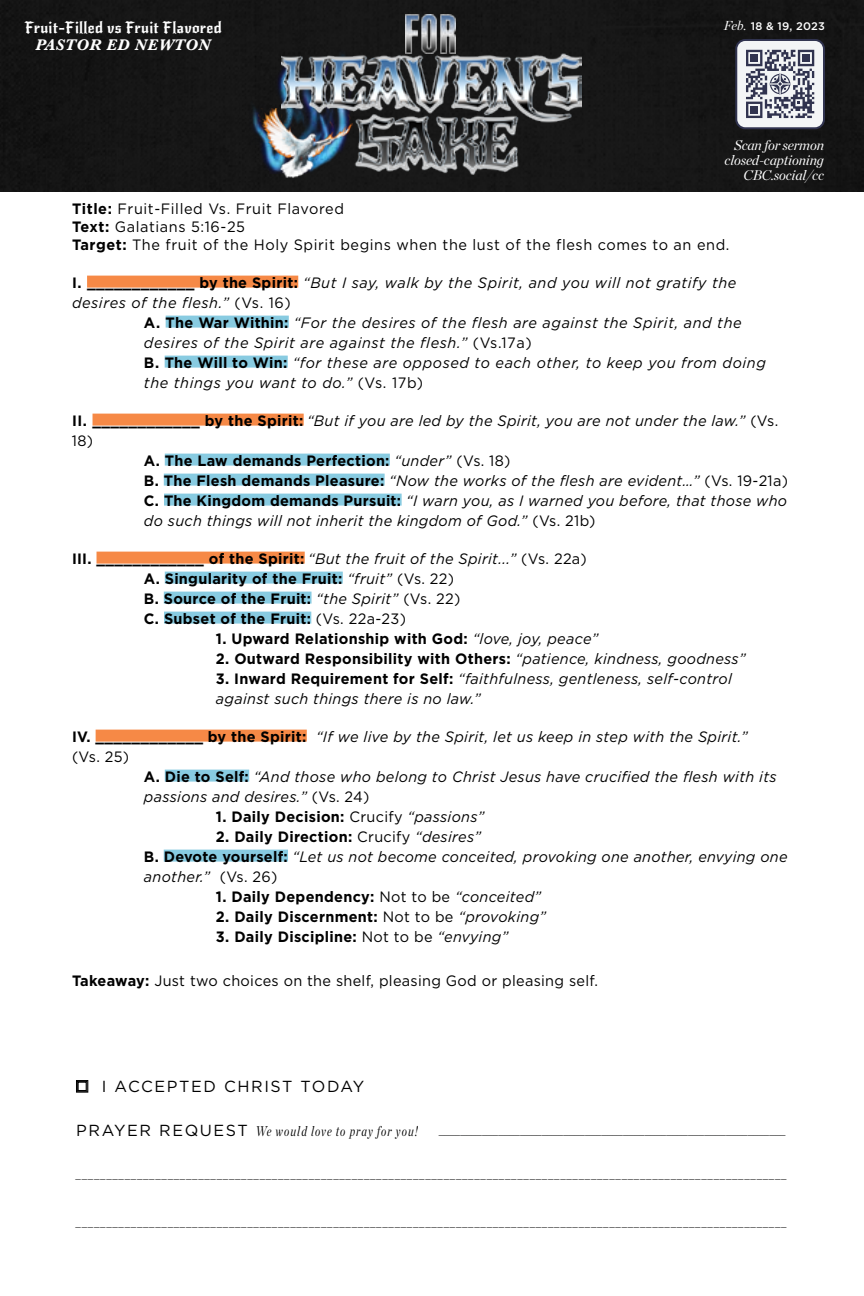
<style>
.page{position:relative;width:864px;height:1296px;background:#fff}
.page>*{position:absolute;margin:0;border:0;box-sizing:border-box;transform-origin:0 0}
.t1{font:italic 16px "Chronicle Display";color:#000101;scale:.77 1}
.t2{font:16px "Gotham HTF";letter-spacing:.1em;color:#000}
.t3{font:italic 700 16px "Baskerville";letter-spacing:.04em;color:#fff}
.t4{font:15.6px "New Rocker";letter-spacing:.02em;color:#fff}
.t5{font:italic 15px/20px "Gotham";letter-spacing:.02em;color:#000}
.t6{font:700 15px/20px "Gotham";letter-spacing:.02em;color:#000}
.t7{font:italic 15px "Gotham";letter-spacing:.04em;color:#000}
.t8{font:15px/18px "Gotham";letter-spacing:.04em;color:#000}
.t9{font:15px "Gotham";letter-spacing:.02em;color:#000}
.t10{font:italic 14px/15px "Chronicle Display";letter-spacing:-.01em;color:#fff;text-align:right}
.t11{font:italic 14px "Chronicle Display";letter-spacing:.095em;color:#000101;scale:.77 1}
.t12{font:500 11px "Gotham";letter-spacing:.02em;color:#fff}
.s1{font-family:"Chronicle Display";font-weight:400;font-style:italic;font-size:13px}
.s2{font-weight:700}
.s3{font-weight:700;font-style:normal}
.s4{font-style:normal}
.s5{font-weight:400;font-style:italic}
.s6{font-weight:400}
.s7{font-family:"Gotham HTF";font-style:normal;font-size:16px;color:#000}
</style>
<div class="page">
<div style="left:0;top:0;width:864px;height:192px;background:#161616"></div>
<div style="left:736px;top:40px;width:88px;height:88px;background:#f3f5f6;border-radius:9px"></div>
<div style="left:735px;top:39px;width:90px;height:90px;border:2px solid #30334f;border-radius:9px"></div>
<svg style="left:746px;top:50px;width:68px;height:68px"></svg>
<svg style="left:76px;top:1080px;width:12px;height:12px"></svg>
<div style="left:77px;top:1081px;width:10px;height:10px;border:1px solid #000"></div>
<div style="left:78px;top:1082px;width:8px;height:9px;border:1px solid #000"></div>
<div style="left:87px;top:276px;width:211px;height:12px;background:#f68946"></div>
<div style="left:166px;top:316px;width:123px;height:12px;background:#88cbe1"></div>
<div style="left:165px;top:356px;width:123px;height:12px;background:#88cbe1"></div>
<div style="left:93px;top:414px;width:211px;height:12px;background:#f68946"></div>
<div style="left:165px;top:454px;width:225px;height:12px;background:#88cbe1"></div>
<div style="left:164px;top:474px;width:221px;height:12px;background:#88cbe1"></div>
<div style="left:164px;top:494px;width:238px;height:12px;background:#88cbe1"></div>
<div style="left:97px;top:552px;width:208px;height:12px;background:#f68946"></div>
<div style="left:165px;top:572px;width:178px;height:12px;background:#88cbe1"></div>
<div style="left:164px;top:592px;width:148px;height:12px;background:#88cbe1"></div>
<div style="left:164px;top:612px;width:147px;height:12px;background:#88cbe1"></div>
<div style="left:96px;top:730px;width:211px;height:12px;background:#f68946"></div>
<div style="left:165px;top:770px;width:84px;height:12px;background:#88cbe1"></div>
<div style="left:164px;top:850px;width:124px;height:12px;background:#88cbe1"></div>
<div style="left:249px;top:45px;width:113px;height:128px;background:#161616"></div>
<img style="left:281px;top:51px;width:301px;height:128px">
<img style="left:405px;top:14px;width:51px;height:39px">
<img style="left:252px;top:108px;width:106px;height:84px">
<p class="t4" style="left:25px;top:19px;width:199px">Fruit-Filled vs Fruit Flavored</p>
<p class="t12" style="left:724px;top:19px;width:103px"><span class="s1">Feb.</span> 18 &amp; 19, 2023</p>
<p class="t3" style="left:35px;top:34px;width:177px">PASTOR ED NEWTON</p>
<p class="t10" style="left:725px;top:136px;width:101px">Scan for sermon closed-captioning<br>CBC.social/cc</p>
<p class="t8" style="left:72px;top:199px;width:659px"><span class="s2">Title:</span> Fruit-Filled Vs. Fruit Flavored<br><span class="s2">Text:</span> Galatians 5:16-25<br><span class="s2">Target:</span> The fruit of the Holy Spirit begins when the lust of the flesh comes to an end.</p>
<p class="t7" style="left:72px;top:273px;width:666px"><span class="s3">I. ____________ by the Spirit:</span> “But I say, walk by the Spirit, and you will not gratify the</p>
<p class="t7" style="left:72px;top:293px;width:220px">desires of the flesh.” <span class="s4">(Vs. 16)</span></p>
<p class="t7" style="left:144px;top:313px;width:599px"><span class="s3">A. The War Within:</span> “For the desires of the flesh are against the Spirit, and the</p>
<p class="t7" style="left:144px;top:333px;width:389px">desires of the Spirit are against the flesh.” <span class="s4">(Vs.17a)</span></p>
<p class="t7" style="left:144px;top:353px;width:623px"><span class="s3">B. The Will to Win:</span> “for these are opposed to each other, to keep you from doing</p>
<p class="t7" style="left:144px;top:373px;width:281px">the things you want to do.” <span class="s4">(Vs. 17b)</span></p>
<p class="t5" style="left:72px;top:410px;width:708px"><span class="s3">II. ____________ by the Spirit:</span> “But if you are led by the Spirit, you are not under the law.” <span class="s4">(Vs.</span></p>
<p class="t8" style="left:72px;top:431px;width:23px">18)</p>
<p class="t6" style="left:144px;top:450px;width:368px">A. The Law demands Perfection: <span class="s5">“under”</span> <span class="s6">(Vs. 18)</span></p>
<p class="t5" style="left:144px;top:470px;width:646px"><span class="s3">B. The Flesh demands Pleasure:</span> “Now the works of the flesh are evident…” <span class="s4">(Vs. 19-21a)</span></p>
<p class="t5" style="left:144px;top:490px;width:645px"><span class="s3">C. The Kingdom demands Pursuit:</span> “I warn you, as I warned you before, that those who</p>
<p class="t5" style="left:144px;top:510px;width:453px">do such things will not inherit the kingdom of God.” <span class="s4">(Vs. 21b)</span></p>
<p class="t6" style="left:144px;top:548px;width:444px;text-indent:-72px">III. ____________ of the Spirit: <span class="s5">“But the fruit of the Spirit...”</span> <span class="s6">(Vs. 22a)<br></span>A. Singularity of the Fruit: <span class="s5">“fruit”</span> <span class="s6">(Vs. 22)<br></span>B. Source of the Fruit: <span class="s5">“the Spirit”</span> <span class="s6">(Vs. 22)<br></span>C. Subset of the Fruit: <span class="s6">(Vs. 22a-23)</span></p>
<p class="t6" style="left:216px;top:628px;width:384px">1. Upward Relationship with God: <span class="s5">“love, joy, peace”</span></p>
<p class="t6" style="left:216px;top:648px;width:531px">2. Outward Responsibility with Others: <span class="s5">“patience, kindness, goodness”</span></p>
<p class="t5" style="left:216px;top:668px;width:517px"><span class="s3">3. Inward Requirement for Self:</span> “faithfulness, gentleness, self-control against such things there is no law.”</p>
<p class="t5" style="left:72px;top:726px;width:677px"><span class="s3">IV. ____________ by the Spirit:</span> “If we live by the Spirit, let us keep in step with the Spirit.”</p>
<p class="t8" style="left:72px;top:747px;width:59px">(Vs. 25)</p>
<p class="t5" style="left:144px;top:766px;width:634px"><span class="s3">A. Die to Self:</span> “And those who belong to Christ Jesus have crucified the flesh with its</p>
<p class="t5" style="left:144px;top:786px;width:227px">passions and desires.” <span class="s4">(Vs. 24)</span></p>
<p class="t6" style="left:216px;top:806px;width:270px">1. Daily Decision: <span class="s6">Crucify</span> <span class="s5">“passions”</span></p>
<p class="t5" style="left:144px;top:826px;width:645px;text-indent:72px"><span class="s3">2. Daily Direction:</span> <span class="s4">Crucify</span> “desires”<br><span class="s3">B. Devote yourself:</span> “Let us not become conceited, provoking one another, envying one another.” <span class="s4">(Vs. 26)</span></p>
<p class="t6" style="left:216px;top:886px;width:327px">1. Daily Dependency: <span class="s6">Not to be</span> <span class="s5">“conceited”</span></p>
<p class="t6" style="left:216px;top:906px;width:332px">2. Daily Discernment: <span class="s6">Not to be</span> <span class="s5">“provoking”</span></p>
<p class="t6" style="left:216px;top:926px;width:294px">3. Daily Discipline: <span class="s6">Not to be</span> <span class="s5">“envying”</span></p>
<p class="t9" style="left:72px;top:971px;width:527px"><span class="s2">Takeaway:</span> Just two choices on the shelf, pleasing God or pleasing self.</p>
<p class="t2" style="left:102px;top:1077px;width:264px">I ACCEPTED CHRIST TODAY</p>
<p class="t11" style="left:76px;top:1120px;width:445px"><span class="s7">PRAYER REQUEST</span> We would love to pray for you!</p>
<p class="t1" style="left:439px;top:1118px;width:452px">________________________________________________________________</p>
<p class="t1" style="left:76px;top:1162px;width:925px">____________________________________________________________________________________________________________________</p>
<p class="t1" style="left:76px;top:1210px;width:925px">____________________________________________________________________________________________________________________</p>
</div>
